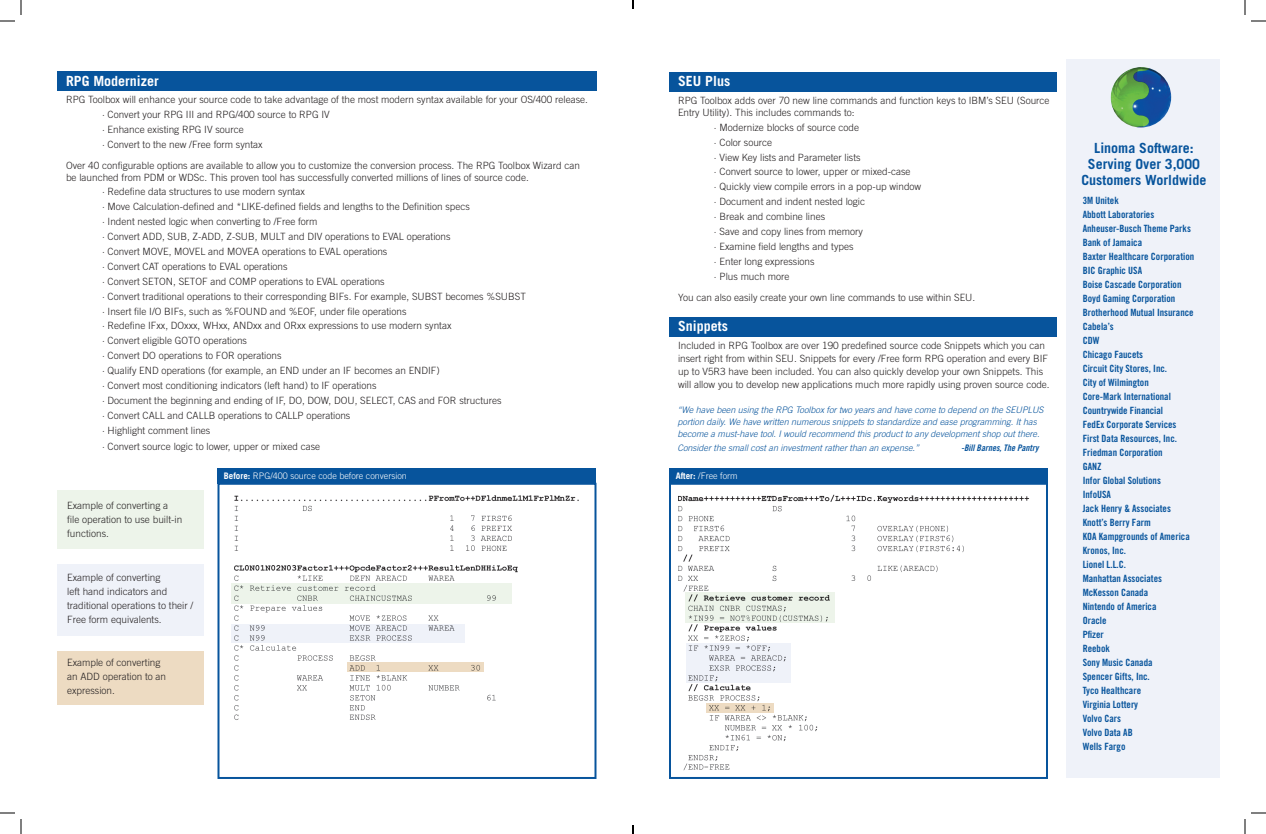
<style>
.page{position:relative;width:1266px;height:834px;background:#fff}
.page>*{position:absolute;margin:0;border:0;box-sizing:border-box;transform-origin:0 0}
.t1{font:700 14px/16px "Trade Gothic LT Std";color:#07549c;text-align:center}
.t2{font:700 14px "Trade Gothic LT Std";color:#fff}
.t3{font:300 10px/14.9px "Trade Gothic LT Std";color:#231f20}
.t4{font:10px/14px "Trade Gothic LT Std Bd Cn 20";color:#07549c}
.t5{font:italic 300 9px/12px "Trade Gothic LT Std";color:#07549c}
.t6{font:300 9px "Trade Gothic LT Std";color:#fff}
.t7{font:9px "Trade Gothic LT Std Bd Cn 20 Obl";color:#07549c}
.s1{font-weight:700}
</style>
<div class="page">
<div style="left:218px;top:469px;width:378px;height:15px;background:#07549c"></div>
<img style="left:231px;top:495px;width:348px;height:225px">
<img style="left:678px;top:494px;width:352px;height:277px">
<div style="left:218px;top:483px;width:378px;height:296px;border:2px solid #07549c"></div>
<div style="left:669px;top:483px;width:379px;height:296px;border:2px solid #07549c"></div>
<svg style="left:231px;top:584px;width:281px;height:20px;background:#e4ebe1"></svg>
<svg style="left:232px;top:624px;width:233px;height:18px;fill:#eff2f9"></svg>
<svg style="left:347px;top:663px;width:137px;height:9px"></svg>
<svg style="left:685px;top:592px;width:149px;height:31px;background:#d7ddd4"></svg>
<svg style="left:686px;top:643px;width:105px;height:39px;fill:#eff2f9"></svg>
<svg style="left:707px;top:703px;width:67px;height:9px"></svg>
<div style="left:1066px;top:59px;width:154px;height:719px;background:#eff2f9"></div>
<div style="left:57px;top:72px;width:540px;height:19px;background:#07549c"></div>
<div style="left:669px;top:72px;width:388px;height:19px;background:#07549c"></div>
<div style="left:669px;top:317px;width:388px;height:19px;background:#07549c"></div>
<div style="left:57px;top:490px;width:147px;height:59px;background:#edf4ea"></div>
<div style="left:57px;top:564px;width:147px;height:71px;background:#eff2f9"></div>
<div style="left:57px;top:652px;width:147px;height:53px;background:#eddbc2"></div>
<div style="left:669px;top:469px;width:379px;height:15px;background:#07549c"></div>
<img style="left:1111px;top:67px;width:60px;height:60px;border-radius:30px">
<svg style="left:0;top:0;width:22px;height:22px"></svg>
<svg style="left:0;top:812px;width:22px;height:22px"></svg>
<svg style="left:1244px;top:0;width:22px;height:22px"></svg>
<svg style="left:1244px;top:812px;width:22px;height:22px"></svg>
<svg style="left:632px;top:0;width:2px;height:9px"></svg>
<svg style="left:632px;top:825px;width:2px;height:9px"></svg>
<h1 class="t2" style="left:66px;top:72px;width:94px">RPG Modernizer</h1>
<h1 class="t2" style="left:678px;top:73px;width:54px">SEU Plus</h1>
<p class="t3" style="left:102px;top:92px;width:487px;text-indent:-36px">RPG Toolbox will enhance your source code to take advantage of the most modern syntax available for your OS/400 release. · Convert your RPG III and RPG/400 source to RPG IV<br>· Enhance existing RPG IV source<br>· Convert to the new /Free form syntax</p>
<p class="t3" style="left:66px;top:159px;width:516px;line-height:12px">Over 40 configurable options are available to allow you to customize the conversion process. The RPG Toolbox Wizard can be launched from PDM or WDSc. This proven tool has successfully converted millions of lines of source code.</p>
<p class="t3" style="left:102px;top:184px;width:425px">· Redefine data structures to use modern syntax<br>· Move Calculation-defined and *LIKE-defined fields and lengths to the Definition specs<br>· Indent nested logic when converting to /Free form<br>· Convert ADD, SUB, Z-ADD, Z-SUB, MULT and DIV operations to EVAL operations<br>· Convert MOVE, MOVEL and MOVEA operations to EVAL operations<br>· Convert CAT operations to EVAL operations<br>· Convert SETON, SETOF and COMP operations to EVAL operations<br>· Convert traditional operations to their corresponding BIFs. For example, SUBST becomes %SUBST · Insert file I/O BIFs, such as %FOUND and %EOF, under file operations<br>· Redefine IFxx, DOxxx, WHxx, ANDxx and ORxx expressions to use modern syntax<br>· Convert eligible GOTO operations<br>· Convert DO operations to FOR operations<br>· Qualify END operations (for example, an END under an IF becomes an ENDIF)<br>· Convert most conditioning indicators (left hand) to IF operations<br>· Document the beginning and ending of IF, DO, DOW, DOU, SELECT, CAS and FOR structures<br>· Convert CALL and CALLB operations to CALLP operations<br>· Highlight comment lines</p>
<p class="t3" style="left:102px;top:439px;width:220px">· Convert source logic to lower, upper or mixed case</p>
<p class="t3" style="left:67px;top:498px;width:117px;line-height:14px">Example of converting a file operation to use built-in functions.</p>
<p class="t3" style="left:67px;top:571px;width:128px;line-height:14px">Example of converting<br>left hand indicators and traditional operations to their /<br>Free form equivalents.</p>
<p class="t3" style="left:67px;top:656px;width:100px;line-height:14px">Example of converting an ADD operation to an expression.</p>
<p class="t6" style="left:224px;top:471px;width:185px"><span class="s1">Before:</span> RPG/400 source code before conversion</p>
<p class="t3" style="left:678px;top:94px;width:373px;line-height:12px">RPG Toolbox adds over 70 new line commands and function keys to IBM’s SEU (Source<br>Entry Utility). This includes commands to:</p>
<p class="t3" style="left:714px;top:120px;width:209px">· Modernize blocks of source code<br>· Color source<br>· View Key lists and Parameter lists<br>· Convert source to lower, upper or mixed-case<br>· Quickly view compile errors in a pop-up window · Document and indent nested logic<br>· Break and combine lines<br>· Save and copy lines from memory<br>· Examine field lengths and types<br>· Enter long expressions<br>· Plus much more</p>
<p class="t3" style="left:678px;top:289px;width:299px">You can also easily create your own line commands to use within SEU.</p>
<p class="t3" style="left:678px;top:338px;width:373px;line-height:13px">Included in RPG Toolbox are over 190 predefined source code Snippets which you can insert right from within SEU. Snippets for every /Free form RPG operation and every BIF up to V5R3 have been included. You can also quickly develop your own Snippets. This will allow you to develop new applications much more rapidly using proven source code.</p>
<h1 class="t2" style="left:678px;top:318px;width:51px">Snippets</h1>
<p class="t5" style="left:678px;top:404px;width:368px">“We have been using the RPG Toolbox for two years and have come to depend on the SEUPLUS portion daily. We have written numerous snippets to standardize and ease programming. It has become a must-have tool. I would recommend this product to any development shop out there.</p>
<p class="t5" style="left:678px;top:442px;width:243px">Consider the small cost an investment rather than an expense.”</p>
<p class="t7" style="left:961px;top:442px;width:79px">-Bill Barnes, The Pantry</p>
<p class="t6" style="left:676px;top:471px;width:64px"><span class="s1">After:</span> /Free form</p>
<h1 class="t1" style="left:1081px;top:139px;width:126px">Linoma Software:<br>Serving Over 3,000<br>Customers Worldwide</h1>
<p class="t4" style="left:1083px;top:193px;width:113px">3M Unitek<br>Abbott Laboratories<br>Anheuser-Busch Theme Parks<br>Bank of Jamaica<br>Baxter Healthcare Corporation<br>BIC Graphic USA<br>Boise Cascade Corporation<br>Boyd Gaming Corporation<br>Brotherhood Mutual Insurance<br>Cabela’s<br>CDW<br>Chicago Faucets<br>Circuit City Stores, Inc.<br>City of Wilmington<br>Core-Mark International<br>Countrywide Financial<br>FedEx Corporate Services<br>First Data Resources, Inc.<br>Friedman Corporation<br>GANZ<br>Infor Global Solutions<br>InfoUSA<br>Jack Henry &amp; Associates<br>Knott’s Berry Farm<br>KOA Kampgrounds of America<br>Kronos, Inc.<br>Lionel L.L.C.<br>Manhattan Associates<br>McKesson Canada<br>Nintendo of America<br>Oracle<br>Pfizer<br>Reebok<br>Sony Music Canada<br>Spencer Gifts, Inc.<br>Tyco Healthcare<br>Virginia Lottery<br>Volvo Cars<br>Volvo Data AB<br>Wells Fargo</p>
</div>
